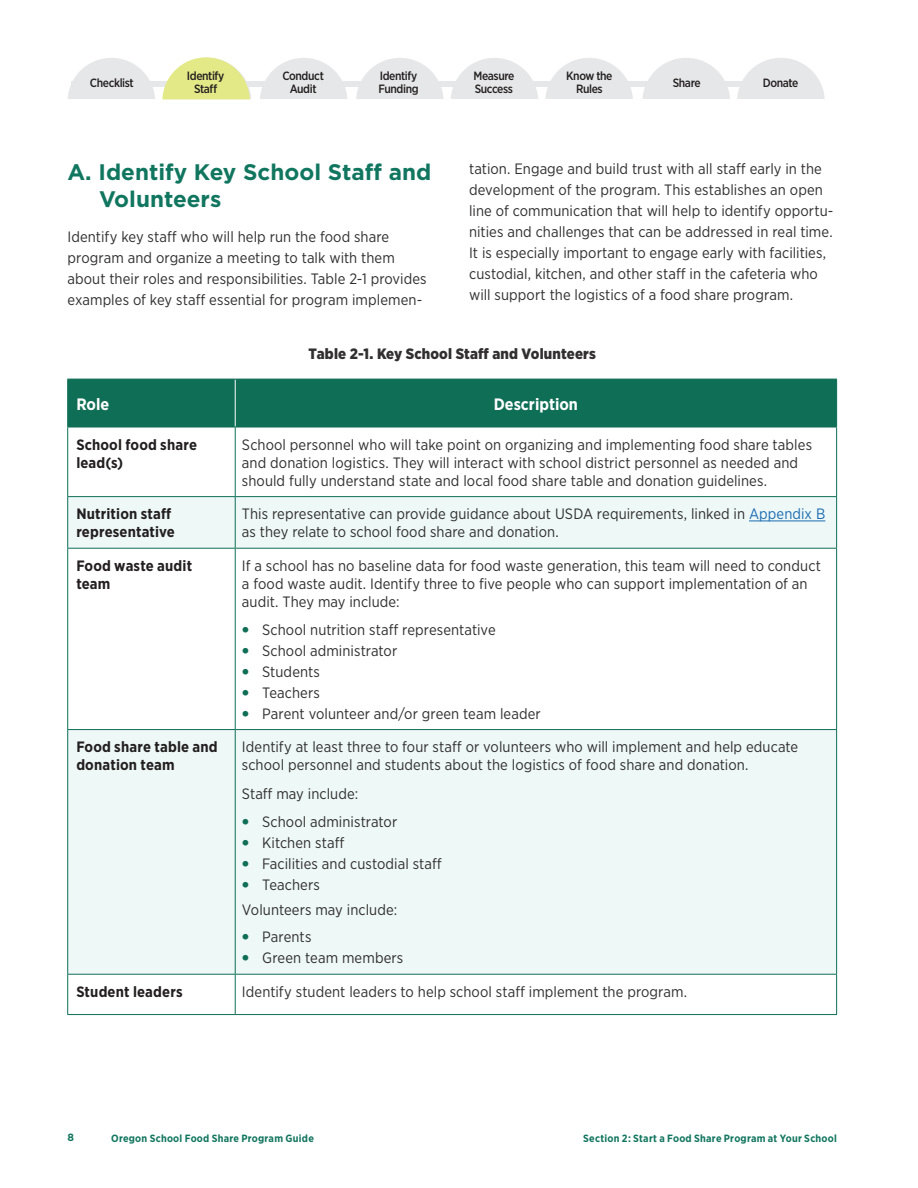
<style>
.page{position:relative;width:918px;height:1188px;background:#fff}
.page>*{position:absolute;margin:0;border:0;box-sizing:border-box;transform-origin:0 0}
._0_Heading_2{font:700 22.5px/27px "Gotham";color:#11765f}
.Table_Head1_center{font:700 16.5px "Gotham Narrow";color:#fff}
.Table_Head1{font:700 16.5px "Gotham Narrow";color:#fff}
.Table_body{font:15px/18px "Gotham Narrow";letter-spacing:.005em;color:#312f30}
.Body_1{font:15px/21px "Gotham Narrow";letter-spacing:.005em;color:#312f30}
.Table_body-2{font:700 15px/18px "Gotham Narrow";letter-spacing:.01em;color:#231f20}
.Figure_title{font:900 15px "Gotham Narrow";letter-spacing:.01em;color:#312f30}
.t1{font:500 12px/13.5px "Gotham Narrow";letter-spacing:-.03em;color:#231f20;text-align:center}
.t2{font:700 10.5px "Gotham Narrow";letter-spacing:.02em;color:#11765f}
.t3{font:700 10.5px "Gotham";color:#11765f}
.s1{color:#1b6db3}
.s2{font-family:"Gotham";font-weight:900;color:#0f6e56}
</style>
<div class="page">
<div style="left:72px;top:81px;width:744px;height:5px;background:#e6e7e9"></div>
<div style="left:68px;top:58px;width:87px;height:88px;background:#e6e7e9;border-radius:50%"></div>
<div style="left:260px;top:58px;width:88px;height:88px;background:#e6e7e9;border-radius:50%"></div>
<div style="left:356px;top:58px;width:88px;height:88px;background:#e6e7e9;border-radius:50%"></div>
<div style="left:451px;top:58px;width:87px;height:88px;background:#e6e7e9;border-radius:50%"></div>
<div style="left:545px;top:58px;width:88px;height:88px;background:#e6e7e9;border-radius:50%"></div>
<div style="left:642px;top:58px;width:88px;height:88px;background:#e6e7e9;border-radius:50%"></div>
<div style="left:737px;top:58px;width:88px;height:88px;background:#e6e7e9;border-radius:50%"></div>
<div style="left:68px;top:100px;width:768px;height:49px;background:#fff"></div>
<div style="left:68px;top:380px;width:768px;height:47px;background:#0f6e56"></div>
<div style="left:68px;top:497px;width:768px;height:51px;background:#eef8f7"></div>
<svg style="left:68px;top:549px;width:768px;height:465px;fill:#eef8f7"></svg>
<hr style="left:235px;top:379px;width:1px;height:48px;background:#fff">
<hr style="left:67px;top:427px;width:1px;height:69px;background:#0f6e56">
<hr style="left:235px;top:427px;width:1px;height:69px;background:#0f6e56">
<hr style="left:836px;top:427px;width:1px;height:69px;background:#0f6e56">
<hr style="left:67px;top:497px;width:1px;height:51px;background:#0f6e56">
<hr style="left:67px;top:549px;width:1px;height:180px;background:#0f6e56">
<hr style="left:67px;top:730px;width:1px;height:244px;background:#0f6e56">
<hr style="left:67px;top:975px;width:1px;height:39px;background:#0f6e56">
<hr style="left:67px;top:496px;width:168px;height:1px;background:#0f6e56">
<hr style="left:235px;top:496px;width:602px;height:1px;background:#0f6e56">
<hr style="left:235px;top:497px;width:1px;height:51px;background:#0f6e56">
<hr style="left:836px;top:497px;width:1px;height:51px;background:#0f6e56">
<hr style="left:235px;top:549px;width:1px;height:180px;background:#0f6e56">
<hr style="left:836px;top:549px;width:1px;height:180px;background:#0f6e56">
<hr style="left:235px;top:730px;width:1px;height:244px;background:#0f6e56">
<hr style="left:836px;top:730px;width:1px;height:244px;background:#0f6e56">
<hr style="left:235px;top:975px;width:1px;height:39px;background:#0f6e56">
<hr style="left:836px;top:975px;width:1px;height:39px;background:#0f6e56">
<hr style="left:67px;top:548px;width:168px;height:1px;background:#0f6e56">
<hr style="left:235px;top:548px;width:602px;height:1px;background:#0f6e56">
<hr style="left:67px;top:729px;width:168px;height:1px;background:#0f6e56">
<hr style="left:235px;top:729px;width:602px;height:1px;background:#0f6e56">
<hr style="left:67px;top:974px;width:168px;height:1px;background:#0f6e56">
<hr style="left:235px;top:974px;width:602px;height:1px;background:#0f6e56">
<hr style="left:67px;top:1014px;width:168px;height:1px;background:#0f6e56">
<hr style="left:235px;top:1014px;width:602px;height:1px;background:#0f6e56">
<hr style="left:67px;top:379px;width:168px;height:1px;background:#0f6e56">
<hr style="left:67px;top:379px;width:1px;height:48px;background:#0f6e56">
<hr style="left:235px;top:379px;width:602px;height:1px;background:#0f6e56">
<hr style="left:836px;top:379px;width:1px;height:48px;background:#0f6e56">
<hr style="left:67px;top:427px;width:168px;height:1px;background:#0f6e56">
<hr style="left:235px;top:427px;width:602px;height:1px;background:#0f6e56">
<hr style="left:749px;top:521px;width:76px;height:1px;background:#1b6db3">
<svg style="left:162px;top:57px;width:88px;height:42px"></svg>
<p class="t1" style="left:187px;top:68px;width:39px">Identify<br>Staff</p>
<p class="t1" style="left:90px;top:75px;width:45px">Checklist</p>
<p class="t1" style="left:189px;top:69px;width:39px">Identify<br>Staff</p>
<p class="t1" style="left:282px;top:69px;width:43px">Conduct<br>Audit</p>
<p class="t1" style="left:378px;top:69px;width:42px;text-align:left">Identify<br>Funding</p>
<p class="t1" style="left:473px;top:69px;width:43px;text-align:left">Measure<br>Success</p>
<p class="t1" style="left:566px;top:69px;width:48px">Know the<br>Rules</p>
<p class="t1" style="left:673px;top:75px;width:30px">Share</p>
<p class="t1" style="left:763px;top:75px;width:37px">Donate</p>
<p class="_0_Heading_2" style="left:99px;top:159px;width:334px;text-indent:-32px">A. Identify Key School Staff and<br>Volunteers</p>
<p class="Body_1" style="left:68px;top:226px;width:361px">Identify key staff who will help run the food share program and organize a meeting to talk with them about their roles and responsibilities. Table 2-1 provides examples of key staff essential for program implemen-</p>
<p class="Body_1" style="left:469px;top:158px;width:366px">tation. Engage and build trust with all staff early in the development of the program. This establishes an open line of communication that will help to identify opportu&shy;nities and challenges that can be addressed in real time.<br>It is especially important to engage early with facilities, custodial, kitchen, and other staff in the cafeteria who will support the logistics of a food share program.</p>
<p class="Figure_title" style="left:308px;top:344px;width:289px">Table 2-1. Key School Staff and Volunteers</p>
<p class="Table_Head1" style="left:76px;top:393px;width:34px">Role</p>
<p class="Table_Head1_center" style="left:494px;top:393px;width:86px">Description</p>
<p class="Table_body-2" style="left:76px;top:435px;width:122px">School food share lead(s)</p>
<p class="Table_body" style="left:242px;top:435px;width:572px">School personnel who will take point on organizing and implementing food share tables and donation logistics. They will interact with school district personnel as needed and should fully understand state and local food share table and donation guidelines.</p>
<p class="Table_body-2" style="left:76px;top:505px;width:100px">Nutrition staff representative</p>
<p class="Table_body" style="left:242px;top:505px;width:585px">This representative can provide guidance about USDA requirements, linked in <span class="s1">Appendix B </span>as they relate to school food share and donation.</p>
<p class="Table_body-2" style="left:76px;top:557px;width:117px">Food waste audit team</p>
<p class="Table_body" style="left:242px;top:556px;width:581px">If a school has no baseline data for food waste generation, this team will need to conduct a food waste audit. Identify three to five people who can support implementation of an audit. They may include:</p>
<p class="Body_1" style="left:242px;top:619px;width:255px"><span class="s2">•</span> School nutrition staff representative</p>
<p class="Body_1" style="left:242px;top:640px;width:157px"><span class="s2">•</span> School administrator</p>
<p class="Body_1" style="left:242px;top:661px;width:80px"><span class="s2">•</span> Students</p>
<p class="Body_1" style="left:242px;top:682px;width:79px"><span class="s2">•</span> Teachers</p>
<p class="Body_1" style="left:242px;top:703px;width:300px"><span class="s2">•</span> Parent volunteer and/or green team leader</p>
<p class="Table_body-2" style="left:76px;top:738px;width:143px">Food share table and donation team</p>
<p class="Table_body" style="left:242px;top:738px;width:558px">Identify at least three to four staff or volunteers who will implement and help educate school personnel and students about the logistics of food share and donation.</p>
<p class="Table_body" style="left:242px;top:785px;width:118px">Staff may include:</p>
<p class="Body_1" style="left:242px;top:811px;width:157px"><span class="s2">•</span> School administrator</p>
<p class="Body_1" style="left:242px;top:832px;width:104px"><span class="s2">•</span> Kitchen staff</p>
<p class="Body_1" style="left:242px;top:853px;width:201px"><span class="s2">•</span> Facilities and custodial staff</p>
<p class="Body_1" style="left:242px;top:874px;width:79px"><span class="s2">•</span> Teachers</p>
<p class="Table_body" style="left:242px;top:900px;width:157px">Volunteers may include:</p>
<p class="Body_1" style="left:242px;top:926px;width:71px"><span class="s2">•</span> Parents</p>
<p class="Body_1" style="left:242px;top:947px;width:163px"><span class="s2">•</span> Green team members</p>
<p class="Table_body-2" style="left:76px;top:983px;width:108px">Student leaders</p>
<p class="Table_body" style="left:242px;top:982px;width:447px">Identify student leaders to help school staff implement the program.</p>
<p class="t3" style="left:68px;top:1130px;width:8px">8</p>
<p class="t2" style="left:111px;top:1131px;width:204px">Oregon School Food Share Program Guide</p>
<p class="t2" style="left:583px;top:1131px;width:255px">Section 2: Start a Food Share Program at Your School</p>
</div>
